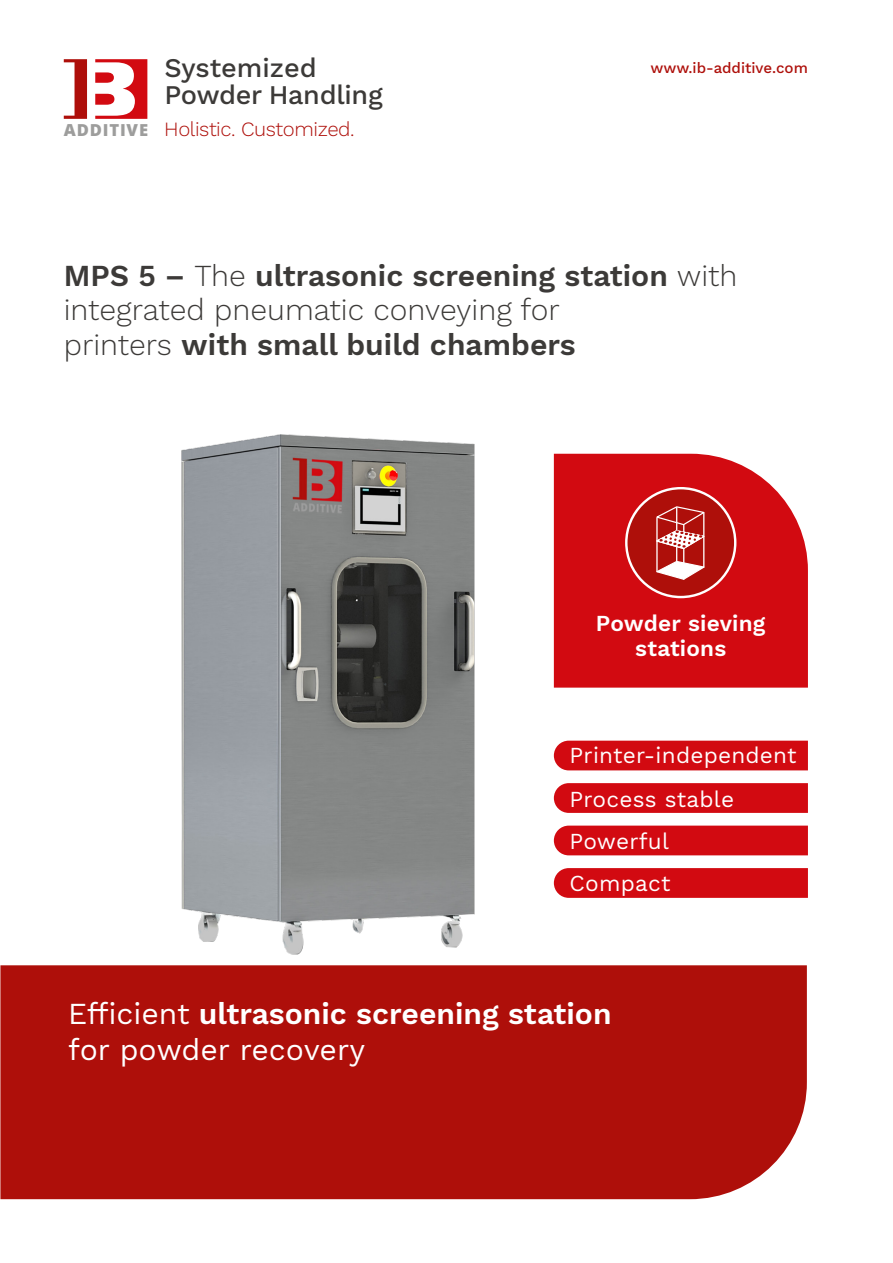
<style>
.page{position:relative;width:893px;height:1263px;background:#fff}
.page>*{position:absolute;margin:0;border:0;box-sizing:border-box;transform-origin:0 0}
.t1{font:600 30px/34.5px "Work Sans";color:#3c3a38}
.t2{font:30px/36px "Work Sans";color:#fff}
.t3{font:500 27px/27px "Work Sans";letter-spacing:-.01em;color:#3c3a38}
.t4{font:22.5px/42.5px "Work Sans";letter-spacing:.01em;color:#fff}
.t5{font:600 22.5px/25.5px "Work Sans";letter-spacing:.01em;color:#fff;text-align:center}
.t6{font:300 20.25px "Work Sans";letter-spacing:-.02em;color:#ae0f0a}
.t7{font:500 15px "Work Sans";color:#ae0f0a}
.s1{font-family:"Open Sans";font-weight:800;font-size:16.65px;color:#9d9d9c}
.s2{font-weight:300}
.s3{font-weight:600}
</style>
<div class="page">
<img style="left:181px;top:434px;width:294px;height:521px">
<div style="left:0;top:965px;width:807px;height:234px;background:#ae0f0a"></div>
<svg style="left:554px;top:454px;width:254px;height:234px;fill:#d20a11"></svg>
<div style="left:626px;top:488px;width:109px;height:109px;background:#ae0f0a;border-radius:50%"></div>
<div style="left:625px;top:487px;width:111px;height:111px;border:2px solid #fff;border-radius:50%"></div>
<svg style="left:656px;top:560px;width:49px;height:20px"></svg>
<hr style="left:703px;top:513px;width:1px;height:54px;background:#fff">
<hr style="left:676px;top:507px;width:1px;height:57px;background:#fff">
<hr style="left:683px;top:525px;width:1px;height:54px;background:#fff">
<hr style="left:656px;top:518px;width:2px;height:54px;background:#fff">
<svg style="left:656px;top:506px;width:49px;height:44px"></svg>
<svg style="left:554px;top:783px;width:254px;height:30px"></svg>
<div style="left:554px;top:741px;width:254px;height:29px;background:#d20a11"></div>
<div style="left:554px;top:826px;width:254px;height:29px;background:#d20a11"></div>
<svg style="left:554px;top:868px;width:254px;height:30px"></svg>
<svg style="left:95px;top:59px;width:52px;height:60px"></svg>
<svg style="left:64px;top:59px;width:23px;height:60px"></svg>
<p class="t3" style="left:164px;top:56px;width:220px">Systemized<br>Powder Handling</p>
<p class="t6" style="left:64px;top:117px;width:292px"><span class="s1">ADDITIVE</span> Holistic. Customized.</p>
<p class="t7" style="left:650px;top:59px;width:159px">www.ib-additive.com</p>
<p class="t1" style="left:64px;top:260px;width:675px">MPS 5 – <span class="s2">The</span> ultrasonic screening station <span class="s2">with integrated pneumatic conveying for<br>printers</span> with small build chambers</p>
<p class="t5" style="left:596px;top:611px;width:171px">Powder sieving stations</p>
<p class="t4" style="left:570px;top:735px;width:229px">Printer-independent<br>Process stable<br>Powerful<br>Compact</p>
<p class="t2" style="left:68px;top:997px;width:545px">Efficient <span class="s3">ultrasonic screening station </span>for powder recovery</p>
</div>
